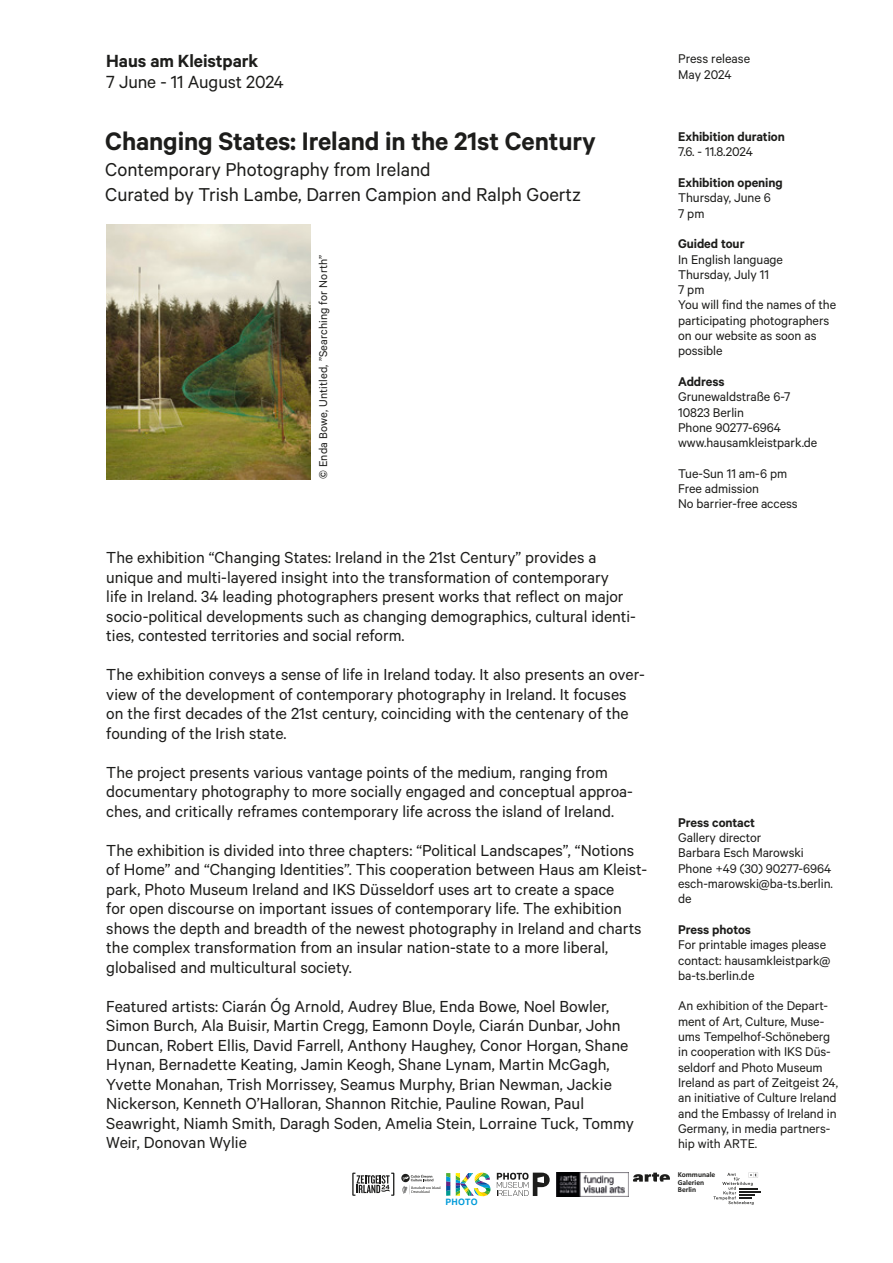
<style>
.page{position:relative;width:893px;height:1263px;background:#fff}
.page>*{position:absolute;margin:0;border:0;box-sizing:border-box;transform-origin:0 0}
.t1{font:600 28.5px "Calibre";letter-spacing:-.005em;color:#1d1d1b}
.t2{font:21px/25.2px "Calibre";color:#1d1d1b}
.t3{font:19.8px "Calibre";letter-spacing:-.005em;color:#1d1d1b}
.t4{font:600 19.8px "Calibre";letter-spacing:-.005em;color:#1d1d1b}
.t5{font:18px/19.5px "Calibre";color:#1d1d1b}
.t6{font:14.25px/15.3px "Calibre";letter-spacing:-.005em;color:#1d1d1b}
.t7{font:600 14.25px "Calibre";letter-spacing:-.005em;color:#1d1d1b}
.t8{font:12.75px "Calibre";letter-spacing:.01em;color:#1d1d1b}
.t9{font:700 8.7px "Helvetica";letter-spacing:.03em;color:#009bd9}
.t10{font:700 7.5px/7.5px "Calibri";color:#1d1d1b}
</style>
<div class="page">
<svg style="left:713px;top:1172px;width:48px;height:33px"></svg>
<svg style="left:446px;top:1172px;width:44px;height:24px"></svg>
<svg style="left:497px;top:1172px;width:53px;height:24px"></svg>
<svg style="left:352px;top:1172px;width:42px;height:24px"></svg>
<svg style="left:401px;top:1174px;width:39px;height:20px"></svg>
<svg style="left:633px;top:1172px;width:37px;height:9px"></svg>
<img style="left:556px;top:1172px;width:72px;height:24px">
<img style="left:106px;top:224px;width:204px;height:255px">
<p class="t4" style="left:106px;top:49px;width:154px">Haus am Kleistpark</p>
<p class="t3" style="left:106px;top:70px;width:179px">7 June - 11 August 2024</p>
<h1 class="t1" style="left:105px;top:125px;width:492px">Changing States: Ireland in the 21st Century</h1>
<p class="t2" style="left:105px;top:156px;width:477px">Contemporary Photography from Ireland<br>Curated by Trish Lambe, Darren Campion and Ralph Goertz</p>
<p class="t8" style="left:316px;top:479px;width:226px;rotate:-90deg">© Enda Bowe, Untitled, ”Searching for North”</p>
<p class="t5" style="left:106px;top:547px;width:531px">The exhibition “Changing States: Ireland in the 21st Century” provides a unique and multi-layered insight into the transformation of contemporary<br>life in Ireland. 34 leading photographers present works that reflect on major socio-political developments such as changing demographics, cultural identi&shy;ties, contested territories and social reform.</p>
<p class="t5" style="left:106px;top:664px;width:540px">The exhibition conveys a sense of life in Ireland today. It also presents an over&shy;view of the development of contemporary photography in Ireland. It focuses on the first decades of the 21st century, coinciding with the centenary of the founding of the Irish state.</p>
<p class="t5" style="left:106px;top:762px;width:528px">The project presents various vantage points of the medium, ranging from documentary photography to more socially engaged and conceptual approa&shy;ches, and critically reframes contemporary life across the island of Ireland.</p>
<p class="t5" style="left:106px;top:840px;width:542px">The exhibition is divided into three chapters: “Political Landscapes”, “Notions of Home” and “Changing Identities”. This cooperation between Haus am Kleist&shy;park, Photo Museum Ireland and IKS Düsseldorf uses art to create a space<br>for open discourse on important issues of contemporary life. The exhibition shows the depth and breadth of the newest photography in Ireland and charts the complex transformation from an insular nation-state to a more liberal, globalised and multicultural society.</p>
<p class="t5" style="left:106px;top:996px;width:529px">Featured artists: Ciarán Óg Arnold, Audrey Blue, Enda Bowe, Noel Bowler, Simon Burch, Ala Buisir, Martin Cregg, Eamonn Doyle, Ciarán Dunbar, John Duncan, Robert Ellis, David Farrell, Anthony Haughey, Conor Horgan, Shane Hynan, Bernadette Keating, Jamin Keogh, Shane Lynam, Martin McGagh, Yvette Monahan, Trish Morrissey, Seamus Murphy, Brian Newman, Jackie Nickerson, Kenneth O’Halloran, Shannon Ritchie, Pauline Rowan, Paul Seawright, Niamh Smith, Daragh Soden, Amelia Stein, Lorraine Tuck, Tommy Weir, Donovan Wylie</p>
<p class="t9" style="left:445px;top:1194px;width:34px">PHOTO</p>
<p class="t6" style="left:678px;top:51px;width:74px">Press release<br>May 2024</p>
<p class="t7" style="left:678px;top:128px;width:108px">Exhibition duration</p>
<p class="t6" style="left:678px;top:144px;width:76px">7.6. - 11.8.2024</p>
<p class="t7" style="left:678px;top:174px;width:106px">Exhibition opening</p>
<p class="t6" style="left:678px;top:190px;width:94px">Thursday, June 6<br>7 pm</p>
<p class="t7" style="left:678px;top:235px;width:68px">Guided tour</p>
<p class="t6" style="left:678px;top:251px;width:160px">In English language<br>Thursday, July 11<br>7 pm<br>You will find the names of the participating photographers on our website as soon as possible</p>
<p class="t7" style="left:678px;top:373px;width:48px">Address</p>
<p class="t6" style="left:678px;top:389px;width:141px">Grunewaldstraße 6-7<br>10823 Berlin<br>Phone 90277-6964 www.hausamkleistpark.de</p>
<p class="t6" style="left:678px;top:465px;width:121px">Tue-Sun 11 am-6 pm<br>Free admission<br>No barrier-free access</p>
<p class="t7" style="left:678px;top:814px;width:78px">Press contact</p>
<p class="t6" style="left:678px;top:829px;width:156px">Gallery director<br>Barbara Esch Marowski<br>Phone +49 (30) 90277-6964 esch-marowski@ba-ts.berlin. de</p>
<p class="t7" style="left:678px;top:921px;width:74px">Press photos</p>
<p class="t6" style="left:678px;top:937px;width:154px">For printable images please contact: hausamkleistpark@ ba-ts.berlin.de</p>
<p class="t6" style="left:678px;top:998px;width:162px">An exhibition of the Depart&shy;ment of Art, Culture, Muse&shy;ums Tempelhof-Schöneberg in cooperation with IKS Düs&shy;seldorf and Photo Museum<br>Ireland as part of Zeitgeist 24, an initiative of Culture Ireland and the Embassy of Ireland in<br>Germany, in media partners&shy;hip with ARTE.</p>
<p class="t10" style="left:678px;top:1171px;width:39px">Kommunale<br>Galerien<br>Berlin</p>
</div>
